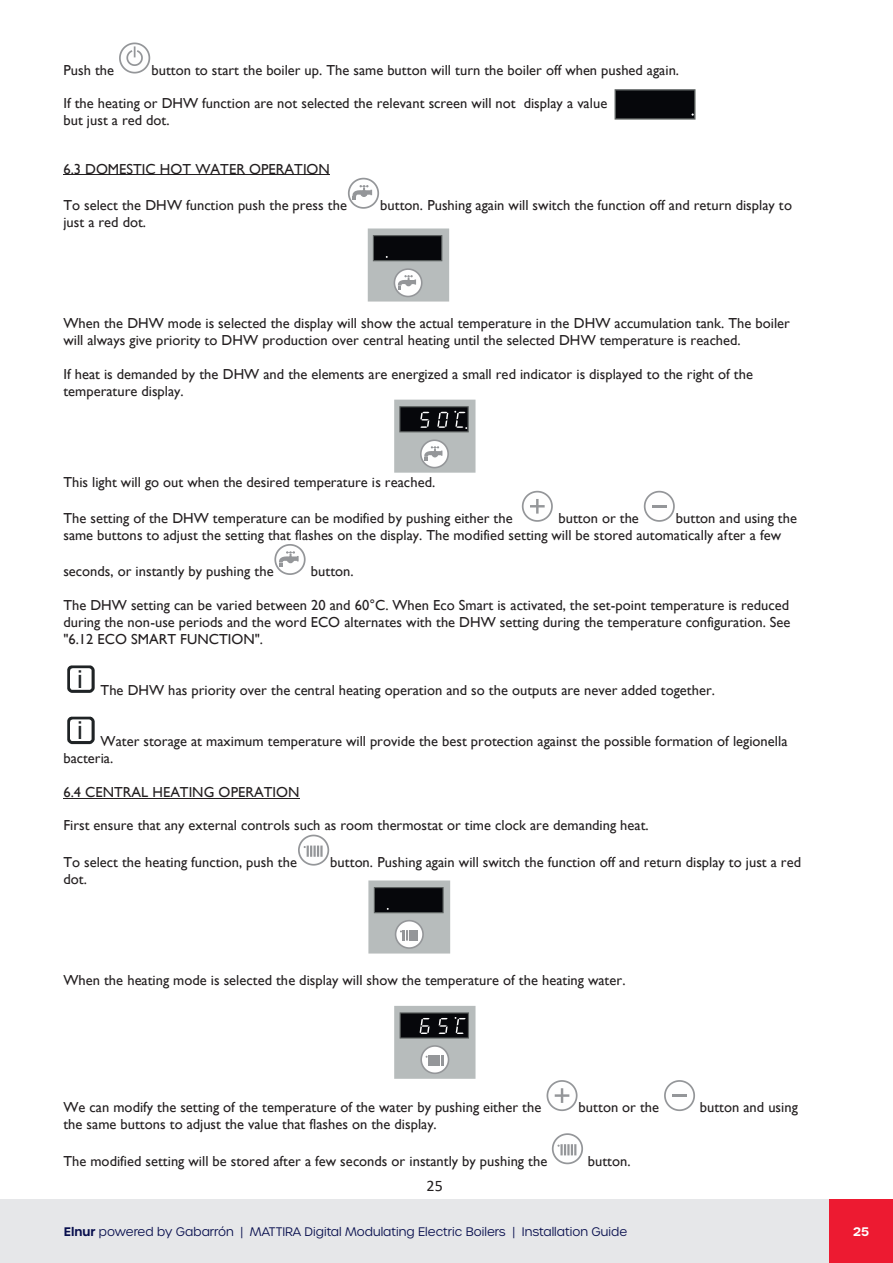
<style>
.page{position:relative;width:893px;height:1263px;background:#fff}
.page>*{position:absolute;margin:0;border:0;box-sizing:border-box;transform-origin:0 0}
.t1{font:24.6px/51.2px "Arial";color:#1f2325;scale:1.06 1}
.t2{font:16.05px "Calibri";color:#231f20}
.t3{font:14.55px/17px "Gill Sans";color:#231f20}
.t4{font:300 12px "Urbane";color:#080f4e}
.t5{font:600 12px "Urbane";color:#fff}
.s1{font-weight:600}
</style>
<div class="page">
<div style="left:0;top:1199px;width:893px;height:64px;background:#e6e7e9"></div>
<div style="left:829px;top:1200px;width:64px;height:63px;background:#ed1a31"></div>
<svg style="left:615px;top:89px;width:80px;height:31px;background:#141519"></svg>
<div style="left:368px;top:880px;width:82px;height:73px;background:#b7bcbc"></div>
<svg style="left:374px;top:887px;width:70px;height:26px;background:#101215"></svg>
<svg style="left:395px;top:920px;width:29px;height:29px"></svg>
<div style="left:368px;top:228px;width:81px;height:74px;background:#b7bcbc"></div>
<svg style="left:373px;top:235px;width:69px;height:26px;background:#0f1014"></svg>
<svg style="left:394px;top:268px;width:29px;height:29px"></svg>
<hr style="left:63px;top:175px;width:267px;height:1px;background:#231f20">
<hr style="left:63px;top:798px;width:237px;height:1px;background:#231f20">
<svg style="left:119px;top:43px;width:31px;height:31px"></svg>
<svg style="left:348px;top:178px;width:31px;height:31px"></svg>
<div style="left:394px;top:400px;width:81px;height:73px;background:#b7bcbc"></div>
<svg style="left:399px;top:406px;width:70px;height:26px;background:#242528"></svg>
<svg style="left:420px;top:439px;width:29px;height:29px"></svg>
<svg style="left:522px;top:491px;width:31px;height:31px"></svg>
<svg style="left:644px;top:491px;width:31px;height:31px"></svg>
<svg style="left:274px;top:544px;width:32px;height:31px"></svg>
<svg style="left:67px;top:665px;width:28px;height:28px"></svg>
<svg style="left:67px;top:717px;width:28px;height:27px"></svg>
<svg style="left:298px;top:835px;width:31px;height:31px"></svg>
<div style="left:394px;top:1006px;width:81px;height:73px;background:#b7bcbc"></div>
<svg style="left:400px;top:1012px;width:69px;height:26px;background:#232427"></svg>
<svg style="left:420px;top:1045px;width:29px;height:29px"></svg>
<svg style="left:547px;top:1080px;width:30px;height:31px"></svg>
<svg style="left:664px;top:1080px;width:31px;height:31px"></svg>
<hr style="left:672px;top:1094px;width:15px;height:3px;background:#949699">
<svg style="left:552px;top:1133px;width:31px;height:31px"></svg>
<p class="t3" style="left:63px;top:61px;width:52px">Push the</p>
<p class="t3" style="left:151px;top:61px;width:529px">button to start the boiler up. The same button will turn the boiler off when pushed again.</p>
<p class="t3" style="left:63px;top:95px;width:545px">If the heating or DHW function are not selected the relevant screen will not display a value but just a red dot.</p>
<p class="t3" style="left:63px;top:160px;width:268px">6.3 DOMESTIC HOT WATER OPERATION</p>
<p class="t3" style="left:63px;top:197px;width:285px">To select the DHW function push the press the</p>
<p class="t3" style="left:380px;top:197px;width:413px">button. Pushing again will switch the function off and return display to</p>
<p class="t3" style="left:63px;top:214px;width:84px">just a red dot.</p>
<p class="t3" style="left:63px;top:315px;width:728px">When the DHW mode is selected the display will show the actual temperature in the DHW accumulation tank. The boiler will always give priority to DHW production over central heating until the selected DHW temperature is reached.</p>
<p class="t3" style="left:63px;top:365px;width:691px">If heat is demanded by the DHW and the elements are energized a small red indicator is displayed to the right of the temperature display.</p>
<p class="t3" style="left:63px;top:473px;width:373px">This light will go out when the desired temperature is reached.</p>
<p class="t3" style="left:63px;top:510px;width:451px">The setting of the DHW temperature can be modified by pushing either the</p>
<p class="t3" style="left:559px;top:510px;width:82px">button or the</p>
<p class="t3" style="left:63px;top:510px;width:735px;text-indent:612px">button and using the same buttons to adjust the setting that flashes on the display. The modified setting will be stored automatically after a few</p>
<p class="t3" style="left:63px;top:563px;width:212px">seconds, or instantly by pushing the</p>
<p class="t3" style="left:311px;top:563px;width:44px">button.</p>
<p class="t3" style="left:63px;top:597px;width:729px;text-align:justify">The DHW setting can be varied between 20 and 60°C. When Eco Smart is activated, the set-point temperature is reduced during the non-use periods and the word ECO alternates with the DHW setting during the temperature configuration. See "6.12 ECO SMART FUNCTION".</p>
<h1 class="t1" style="left:77px;top:654px;width:7px">i i</h1>
<p class="t3" style="left:101px;top:682px;width:616px">The DHW has priority over the central heating operation and so the outputs are never added together.</p>
<p class="t3" style="left:63px;top:733px;width:726px;text-indent:37px">Water storage at maximum temperature will provide the best protection against the possible formation of legionella bacteria.</p>
<p class="t3" style="left:63px;top:784px;width:238px">6.4 CENTRAL HEATING OPERATION</p>
<p class="t3" style="left:63px;top:817px;width:587px">First ensure that any external controls such as room thermostat or time clock are demanding heat.</p>
<p class="t3" style="left:63px;top:854px;width:235px">To select the heating function, push the</p>
<p class="t3" style="left:330px;top:854px;width:472px">button. Pushing again will switch the function off and return display to just a red</p>
<p class="t3" style="left:63px;top:870px;width:25px">dot.</p>
<p class="t3" style="left:63px;top:972px;width:564px">When the heating mode is selected the display will show the temperature of the heating water.</p>
<p class="t3" style="left:63px;top:1099px;width:479px">We can modify the setting of the temperature of the water by pushing either the</p>
<p class="t3" style="left:579px;top:1099px;width:82px">button or the</p>
<p class="t3" style="left:700px;top:1099px;width:99px">button and using</p>
<p class="t3" style="left:63px;top:1116px;width:375px">the same buttons to adjust the value that flashes on the display.</p>
<p class="t3" style="left:63px;top:1152px;width:485px">The modified setting will be stored after a few seconds or instantly by pushing the</p>
<p class="t3" style="left:588px;top:1152px;width:44px">button.</p>
<p class="t2" style="left:426px;top:1175px;width:18px">25</p>
<p class="t4" style="left:64px;top:1223px;width:565px"><span class="s1">Elnur</span> powered by Gabarrón | MATTIRA Digital Modulating Electric Boilers | Installation Guide</p>
<p class="t5" style="left:853px;top:1223px;width:17px">25</p>
</div>
